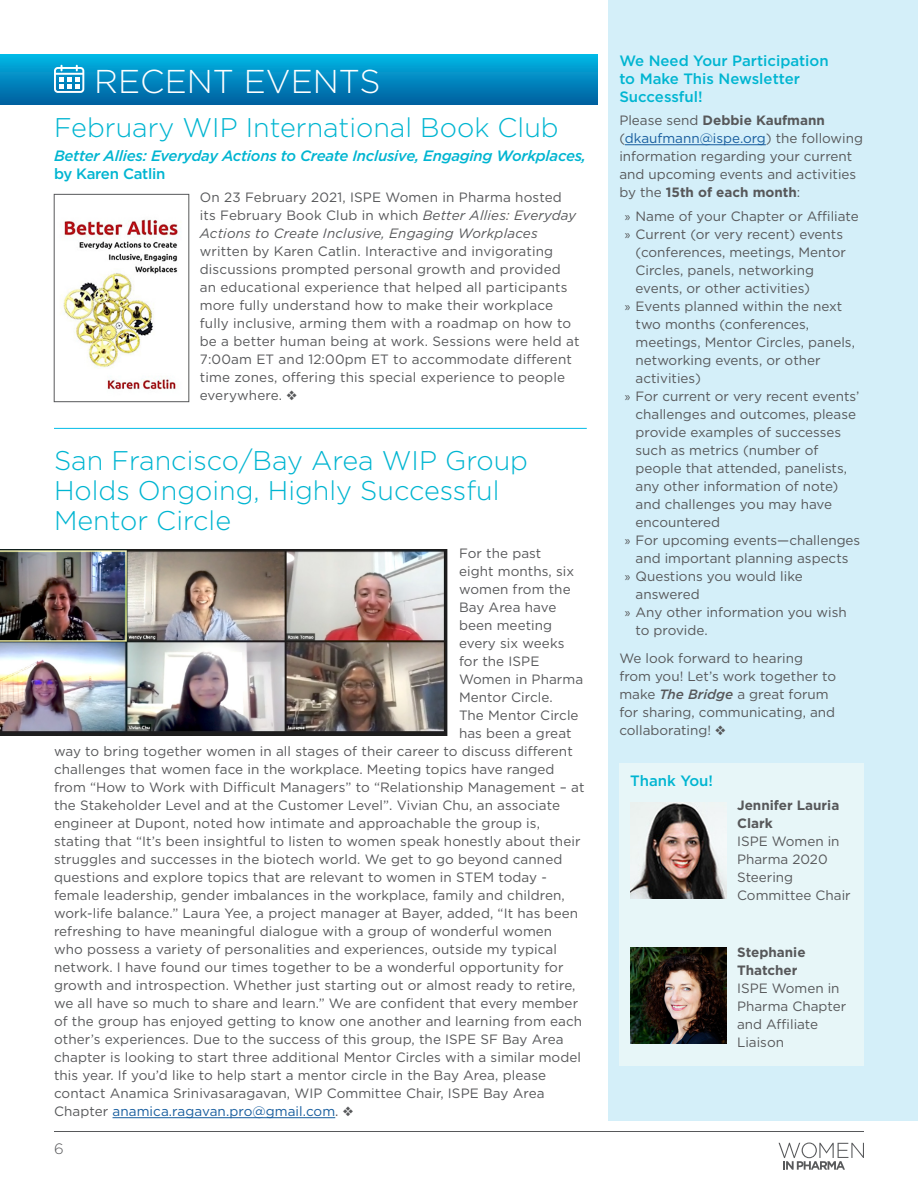
<style>
.page{position:relative;width:918px;height:1188px;background:#fff}
.page>*{position:absolute;margin:0;border:0;box-sizing:border-box;transform-origin:0 0}
.t1{font:300 33px "Gotham";color:#fff}
.t2{font:300 27px/30px "Gotham";color:#00b5d1}
.t3{font:italic 500 15px "Gotham";letter-spacing:-.02em;color:#00b5d1}
.t4{font:500 15px/18px "Gotham";color:#00b5d1}
.t5{font:500 15px "Gotham";letter-spacing:-.02em;color:#00b5d1}
.t6{font:300 15px "Gotham";color:#57585a}
.t7{font:13.5px/18px "Gotham";letter-spacing:.005em;color:#57585a}
.t8{font:13.5px "Gotham";letter-spacing:.005em;color:#175d9e}
.t9{font:700 13.5px/18px "Gotham";color:#57585a}
.s1{font-style:italic}
.s2{color:#57585a}
.s3{font-weight:700}
.s4{color:#175d9e}
.s5{font-family:"Myriad Pro"}
.s6{font-weight:500;font-style:italic}
</style>
<div class="page">
<div style="left:608px;top:0;width:310px;height:1120px;background:#d4eff9"></div>
<hr style="left:54px;top:1131px;width:810px;height:1px;background:#57585a">
<svg style="left:779px;top:1143px;width:85px;height:27px"></svg>
<hr style="left:54px;top:428px;width:533px;height:1px;background:#02bce8">
<hr style="left:113px;top:1117px;width:222px;height:1px;background:#175d9e">
<div style="left:0;top:54px;width:598px;height:51px;background:linear-gradient(to bottom,#01b8e6,#005d9d)"></div>
<svg style="left:54px;top:65px;width:30px;height:28px"></svg>
<img style="left:63px;top:219px;width:118px;height:171px">
<div style="left:54px;top:194px;width:135px;height:208px;border:1px solid #57585a"></div>
<img style="left:0;top:550px;width:448px;height:186px">
<div style="left:619px;top:764px;width:245px;height:302px;background:#e7f6f8"></div>
<img style="left:630px;top:802px;width:96px;height:96px">
<img style="left:630px;top:948px;width:96px;height:96px">
<hr style="left:625px;top:144px;width:141px;height:1px;background:#175d9e">
<h1 class="t1" style="left:94px;top:60px;width:288px">RECENT EVENTS</h1>
<h2 class="t2" style="left:54px;top:112px;width:506px">February WIP International Book Club</h2>
<p class="t3" style="left:54px;top:145px;width:534px">Better Allies: Everyday Actions to Create Inclusive, Engaging Workplaces,</p>
<p class="t5" style="left:54px;top:163px;width:113px">by Karen Catlin</p>
<p class="t7" style="left:200px;top:188px;width:378px">On 23 February 2021, ISPE Women in Pharma hosted its February Book Club in which <span class="s1">Better Allies: Everyday<br>Actions to Create Inclusive, Engaging Workplaces</span></p>
<p class="t7" style="left:200px;top:242px;width:381px">written by Karen Catlin. Interactive and invigorating discussions prompted personal growth and provided an educational experience that helped all participants more fully understand how to make their workplace fully inclusive, arming them with a roadmap on how to be a better human being at work. Sessions were held at 7:00am ET and 12:00pm ET to accommodate different time zones, offering this special experience to people everywhere. ❖</p>
<h2 class="t2" style="left:54px;top:444px;width:476px">San Francisco/Bay Area WIP Group<br>Holds Ongoing, Highly Successful<br>Mentor Circle</h2>
<p class="t7" style="left:459px;top:544px;width:84px">For the past</p>
<p class="t7" style="left:459px;top:562px;width:117px">eight months, six</p>
<p class="t7" style="left:459px;top:580px;width:113px">women from the</p>
<p class="t7" style="left:459px;top:598px;width:99px">Bay Area have</p>
<p class="t7" style="left:459px;top:616px;width:95px">been meeting</p>
<p class="t7" style="left:459px;top:634px;width:107px">every six weeks</p>
<p class="t7" style="left:459px;top:652px;width:82px">for the ISPE</p>
<p class="t7" style="left:459px;top:670px;width:126px">Women in Pharma</p>
<p class="t7" style="left:459px;top:688px;width:95px">Mentor Circle.</p>
<p class="t7" style="left:459px;top:706px;width:121px">The Mentor Circle</p>
<p class="t7" style="left:459px;top:724px;width:114px">has been a great</p>
<p class="t7" style="left:54px;top:742px;width:520px">way to bring together women in all stages of their career to discuss different</p>
<p class="t7" style="left:54px;top:760px;width:502px">challenges that women face in the workplace. Meeting topics have ranged</p>
<p class="t7" style="left:54px;top:778px;width:532px">from “How to Work with Difficult Managers” to “Relationship Management – at</p>
<p class="t7" style="left:54px;top:796px;width:508px">the Stakeholder Level and at the Customer Level”. Vivian Chu, an associate</p>
<p class="t7" style="left:54px;top:814px;width:488px">engineer at Dupont, noted how intimate and approachable the group is,</p>
<p class="t7" style="left:54px;top:832px;width:528px">stating that “It’s been insightful to listen to women speak honestly about their</p>
<p class="t7" style="left:54px;top:850px;width:510px">struggles and successes in the biotech world. We get to go beyond canned</p>
<p class="t7" style="left:54px;top:868px;width:494px">questions and explore topics that are relevant to women in STEM today -</p>
<p class="t7" style="left:54px;top:886px;width:512px">female leadership, gender imbalances in the workplace, family and children,</p>
<p class="t7" style="left:54px;top:904px;width:526px">work-life balance.” Laura Yee, a project manager at Bayer, added, “It has been</p>
<p class="t7" style="left:54px;top:922px;width:500px">refreshing to have meaningful dialogue with a group of wonderful women</p>
<p class="t7" style="left:54px;top:940px;width:505px">who possess a variety of personalities and experiences, outside my typical</p>
<p class="t7" style="left:54px;top:958px;width:511px">network. I have found our times together to be a wonderful opportunity for</p>
<p class="t7" style="left:54px;top:976px;width:523px">growth and introspection. Whether just starting out or almost ready to retire,</p>
<p class="t7" style="left:54px;top:994px;width:526px">we all have so much to share and learn.” We are confident that every member</p>
<p class="t7" style="left:54px;top:1012px;width:530px">of the group has enjoyed getting to know one another and learning from each</p>
<p class="t7" style="left:54px;top:1030px;width:511px">other’s experiences. Due to the success of this group, the ISPE SF Bay Area</p>
<p class="t7" style="left:54px;top:1048px;width:529px">chapter is looking to start three additional Mentor Circles with a similar model</p>
<p class="t7" style="left:54px;top:1066px;width:494px">this year. If you’d like to help start a mentor circle in the Bay Area, please</p>
<p class="t7" style="left:54px;top:1084px;width:492px">contact Anamica Srinivasaragavan, WIP Committee Chair, ISPE Bay Area</p>
<p class="t8" style="left:54px;top:1103px;width:301px"><span class="s2">Chapter</span> anamica.ragavan.pro@gmail.com<span class="s2">.</span> <span class="s2">❖</span></p>
<p class="t6" style="left:54px;top:1140px;width:11px">6</p>
<p class="t4" style="left:619px;top:52px;width:211px">We Need Your Participation to Make This Newsletter<br>Successful!</p>
<p class="t7" style="left:619px;top:111px;width:245px">Please send <span class="s3">Debbie Kaufmann </span>(<span class="s4">dkaufmann@ispe.org</span>) the following information regarding your current and upcoming events and activities by the <span class="s3">15th of each month</span>:</p>
<p class="t7" style="left:625px;top:207px;width:236px"><span class="s5">»</span> Name of your Chapter or Affiliate <span class="s5">»</span> Current (or very recent) events</p>
<p class="t7" style="left:636px;top:243px;width:212px">(conferences, meetings, Mentor</p>
<p class="t7" style="left:636px;top:261px;width:180px">Circles, panels, networking</p>
<p class="t7" style="left:636px;top:279px;width:176px">events, or other activities)</p>
<p class="t7" style="left:625px;top:297px;width:219px"><span class="s5">»</span> Events planned within the next</p>
<p class="t7" style="left:636px;top:315px;width:175px">two months (conferences,</p>
<p class="t7" style="left:636px;top:333px;width:221px">meetings, Mentor Circles, panels,</p>
<p class="t7" style="left:636px;top:351px;width:187px">networking events, or other</p>
<p class="t7" style="left:636px;top:369px;width:67px">activities)</p>
<p class="t7" style="left:625px;top:387px;width:236px"><span class="s5">»</span> For current or very recent events’</p>
<p class="t7" style="left:636px;top:405px;width:222px">challenges and outcomes, please</p>
<p class="t7" style="left:636px;top:423px;width:207px">provide examples of successes</p>
<p class="t7" style="left:636px;top:441px;width:184px">such as metrics (number of</p>
<p class="t7" style="left:636px;top:459px;width:213px">people that attended, panelists,</p>
<p class="t7" style="left:636px;top:477px;width:204px">any other information of note)</p>
<p class="t7" style="left:636px;top:495px;width:198px">and challenges you may have</p>
<p class="t7" style="left:636px;top:513px;width:86px">encountered</p>
<p class="t7" style="left:625px;top:531px;width:237px"><span class="s5">»</span> For upcoming events—challenges</p>
<p class="t7" style="left:636px;top:549px;width:214px">and important planning aspects</p>
<p class="t7" style="left:625px;top:567px;width:179px"><span class="s5">»</span> Questions you would like</p>
<p class="t7" style="left:636px;top:585px;width:66px">answered</p>
<p class="t7" style="left:625px;top:603px;width:223px"><span class="s5">»</span> Any other information you wish</p>
<p class="t7" style="left:636px;top:621px;width:74px">to provide.</p>
<p class="t7" style="left:619px;top:649px;width:218px">We look forward to hearing from you! Let’s work together to make <span class="s6">The Bridge</span> a great forum for sharing, communicating, and collaborating! ❖</p>
<p class="t4" style="left:630px;top:772px;width:84px">Thank You!</p>
<p class="t9" style="left:737px;top:796px;width:104px">Jennifer Lauria<br>Clark</p>
<p class="t7" style="left:737px;top:832px;width:115px">ISPE Women in<br>Pharma 2020<br>Steering<br>Committee Chair</p>
<p class="t9" style="left:737px;top:943px;width:70px">Stephanie<br>Thatcher</p>
<p class="t7" style="left:737px;top:979px;width:111px">ISPE Women in<br>Pharma Chapter and Affiliate<br>Liaison</p>
</div>
